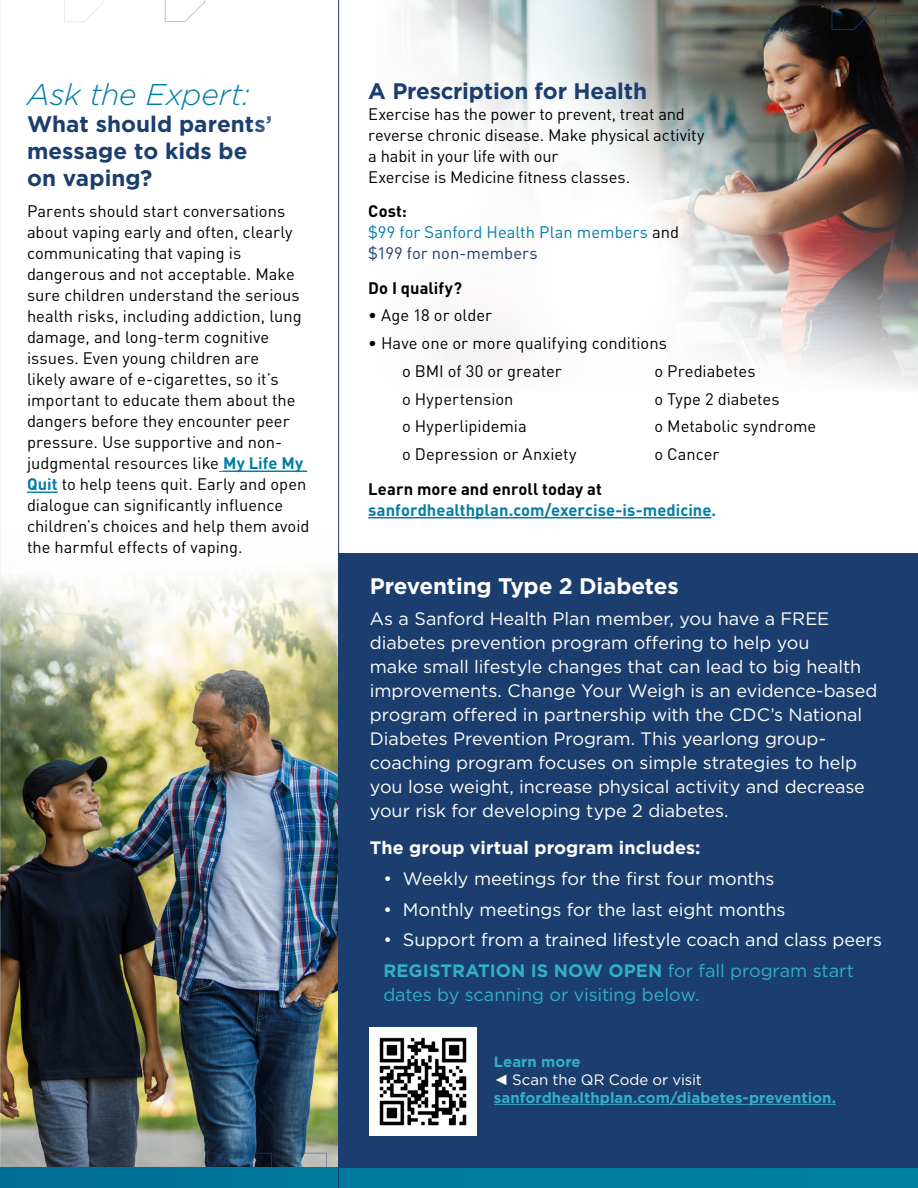
<style>
.page{position:relative;width:918px;height:1188px;background:#fff}
.page>*{position:absolute;margin:0;border:0;box-sizing:border-box;transform-origin:0 0}
.t1{font:italic 300 30px "Gotham";letter-spacing:-.005em;color:#007da5}
.t2{font:700 22.5px/27px "Gotham";color:#1b3e6f}
.t3{font:700 22.5px "Gotham";letter-spacing:-.01em;color:#fff}
.t4{font:18px/24px "Gotham";letter-spacing:-.005em;color:#fff}
.t5{font:700 18px "Gotham";letter-spacing:.005em;color:#fff}
.t6{font:18px "Gotham";letter-spacing:-.005em;color:#32afc9}
.t7{font:16.5px/21px "DINOT";color:#000}
.t8{font:16.5px/21px "DINOT";color:#007da5}
.t9{font:700 16.5px "DINOT";letter-spacing:.005em;color:#007da5}
.t10{font:700 16.5px "DINOT";letter-spacing:.005em;color:#000}
.t11{font:700 15px/18px "Gotham";color:#32afc9}
.s1{font-weight:700;color:#007da5}
.s2{font-weight:700;color:#000}
.s3{color:#000}
.s4{color:#1b3e6f}
.s5{font-weight:700;color:#32afc9}
.s6{color:#32afc9}
.s7{font-family:"Times New Roman";font-weight:400;color:#fff}
.s8{font-weight:400;color:#fff}
</style>
<div class="page">
<img style="left:616px;top:0;width:302px;height:220px">
<img style="left:0;top:728px;width:338px;height:439px">
<svg style="left:165px;top:0;width:41px;height:22px"></svg>
<svg style="left:64px;top:0;width:40px;height:22px"></svg>
<svg style="left:831px;top:0;width:45px;height:30px"></svg>
<svg style="left:885px;top:15px;width:33px;height:44px"></svg>
<svg style="left:228px;top:1152px;width:44px;height:15px"></svg>
<svg style="left:283px;top:1152px;width:45px;height:15px"></svg>
<svg style="left:0;top:174px;width:448px;height:554px"></svg>
<svg style="left:448px;top:220px;width:470px;height:299px"></svg>
<div style="left:0;top:1167px;width:918px;height:21px;background:#007b9d"></div>
<div style="left:338px;top:553px;width:580px;height:614px;background:#1b3e6f"></div>
<svg style="left:225px;top:0;width:391px;height:409px"></svg>
<svg style="left:409px;top:39px;width:391px;height:471px"></svg>
<hr style="left:368px;top:517px;width:343px;height:1px;background:#007da5">
<img style="left:369px;top:1027px;width:108px;height:108px">
<hr style="left:494px;top:1104px;width:342px;height:1px;background:#32afc9">
<hr style="left:338px;top:0;width:1px;height:1188px;background:#1b3e6f">
<hr style="left:223px;top:471px;width:84px;height:1px;background:#007da5">
<hr style="left:27px;top:492px;width:31px;height:1px;background:#007da5">
<h1 class="t1" style="left:27px;top:75px;width:224px">Ask the Expert:</h1>
<h2 class="t2" style="left:27px;top:110px;width:247px">What should parents’ message to kids be on vaping?</h2>
<p class="t7" style="left:27px;top:200px;width:284px">Parents should start conversations about vaping early and often, clearly communicating that vaping is dangerous and not acceptable. Make sure children understand the serious health risks, including addiction, lung damage, and long-term cognitive issues. Even young children are<br>likely aware of e-cigarettes, so it’s important to educate them about the dangers before they encounter peer pressure. Use supportive and non&shy;judgmental resources like <span class="s1">My Life My Quit</span> to help teens quit. Early and open dialogue can significantly influence children’s choices and help them avoid the harmful effects of vaping.</p>
<h2 class="t2" style="left:368px;top:77px;width:280px">A Prescription for Health</h2>
<p class="t7" style="left:368px;top:103px;width:338px">Exercise has the power to prevent, treat and reverse chronic disease. Make physical activity a habit in your life with our<br>Exercise is Medicine fitness classes.</p>
<p class="t8" style="left:368px;top:200px;width:312px"><span class="s2">Cost:<br></span>$99 for Sanford Health Plan members <span class="s3">and </span><span class="s4">$199 for non-members</span></p>
<p class="t10" style="left:368px;top:277px;width:95px">Do I qualify?</p>
<p class="t7" style="left:368px;top:305px;width:125px">• Age 18 or older</p>
<p class="t7" style="left:402px;top:329px;width:266px;line-height:27.8px;text-indent:-34px">• Have one or more qualifying conditions o BMI of 30 or greater<br>o Hypertension<br>o Hyperlipidemia<br>o Depression or Anxiety</p>
<p class="t7" style="left:654px;top:357px;width:164px;line-height:27.8px">o Prediabetes<br>o Type 2 diabetes<br>o Metabolic syndrome o Cancer</p>
<p class="t10" style="left:368px;top:478px;width:235px">Learn more and enroll today at</p>
<p class="t9" style="left:368px;top:499px;width:349px">sanfordhealthplan.com/exercise-is-medicine.</p>
<h2 class="t3" style="left:370px;top:571px;width:310px">Preventing Type 2 Diabetes</h2>
<p class="t4" style="left:370px;top:606px;width:509px">As a Sanford Health Plan member, you have a FREE diabetes prevention program offering to help you<br>make small lifestyle changes that can lead to big health improvements. Change Your Weigh is an evidence-based program offered in partnership with the CDC’s National Diabetes Prevention Program. This yearlong group&shy;coaching program focuses on simple strategies to help you lose weight, increase physical activity and decrease your risk for developing type 2 diabetes.</p>
<p class="t5" style="left:370px;top:836px;width:332px">The group virtual program includes:</p>
<p class="t4" style="left:383px;top:866px;width:393px">• Weekly meetings for the first four months</p>
<p class="t4" style="left:383px;top:897px;width:404px">• Monthly meetings for the last eight months</p>
<p class="t4" style="left:383px;top:924px;width:500px;line-height:30.8px">• Support from a trained lifestyle coach and class peers<br><span class="s5">REGISTRATION IS NOW OPEN</span> <span class="s6">for fall program start</span></p>
<p class="t6" style="left:383px;top:983px;width:318px">dates by scanning or visiting below.</p>
<p class="t11" style="left:494px;top:1052px;width:344px">Learn more<br><span class="s7">◄</span> <span class="s8">Scan the QR Code or visit </span>sanfordhealthplan.com/diabetes-prevention.</p>
</div>
